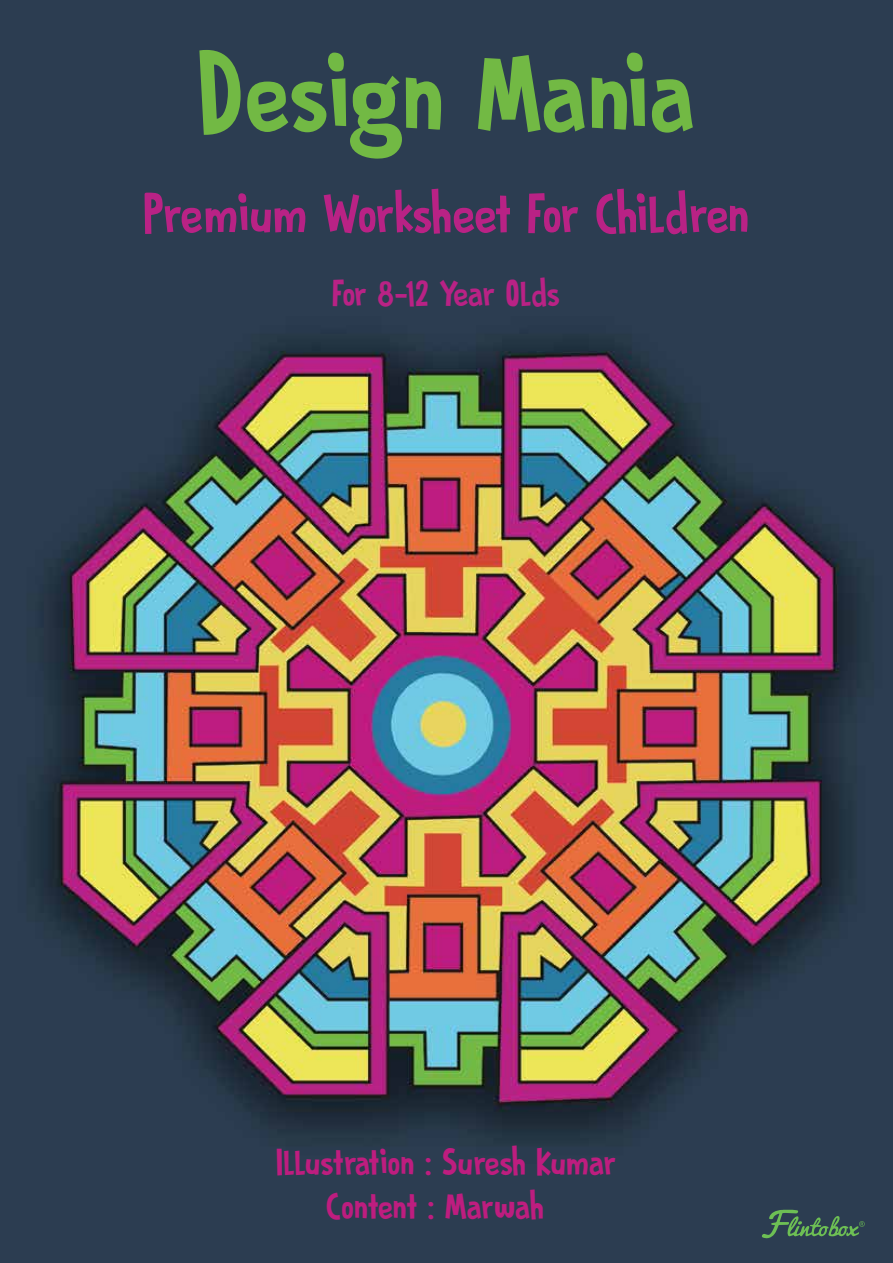
<style>
.page{position:relative;width:893px;height:1263px;background:#fff}
.page>*{position:absolute;margin:0;border:0;box-sizing:border-box;transform-origin:0 0}
.t1{font:110.1px "DK Prince Frog";letter-spacing:-.03em;color:#72b944}
.t2{font:55.05px "DK Prince Frog";letter-spacing:-.03em;color:#b92285}
.t3{font:36.75px/44.1px "DK Prince Frog";letter-spacing:-.025em;color:#be1d7f}
.t4{font:36.75px "DK Prince Frog";letter-spacing:-.03em;color:#b92285}
</style>
<div class="page">
<img style="left:0;top:0;width:893px;height:1263px">
<svg style="left:762px;top:1210px;width:103px;height:28px;background:#3d6051"></svg>
<h1 class="t1" style="left:196px;top:30px;width:502px">Design Mania</h1>
<h2 class="t2" style="left:143px;top:182px;width:608px">Premium Worksheet For Children</h2>
<p class="t4" style="left:332px;top:272px;width:230px">For 8-12 Year Olds</p>
<p class="t3" style="left:326px;top:1141px;width:292px;text-indent:-50px">Illustration : Suresh Kumar<br>Content : Marwah</p>
</div>
